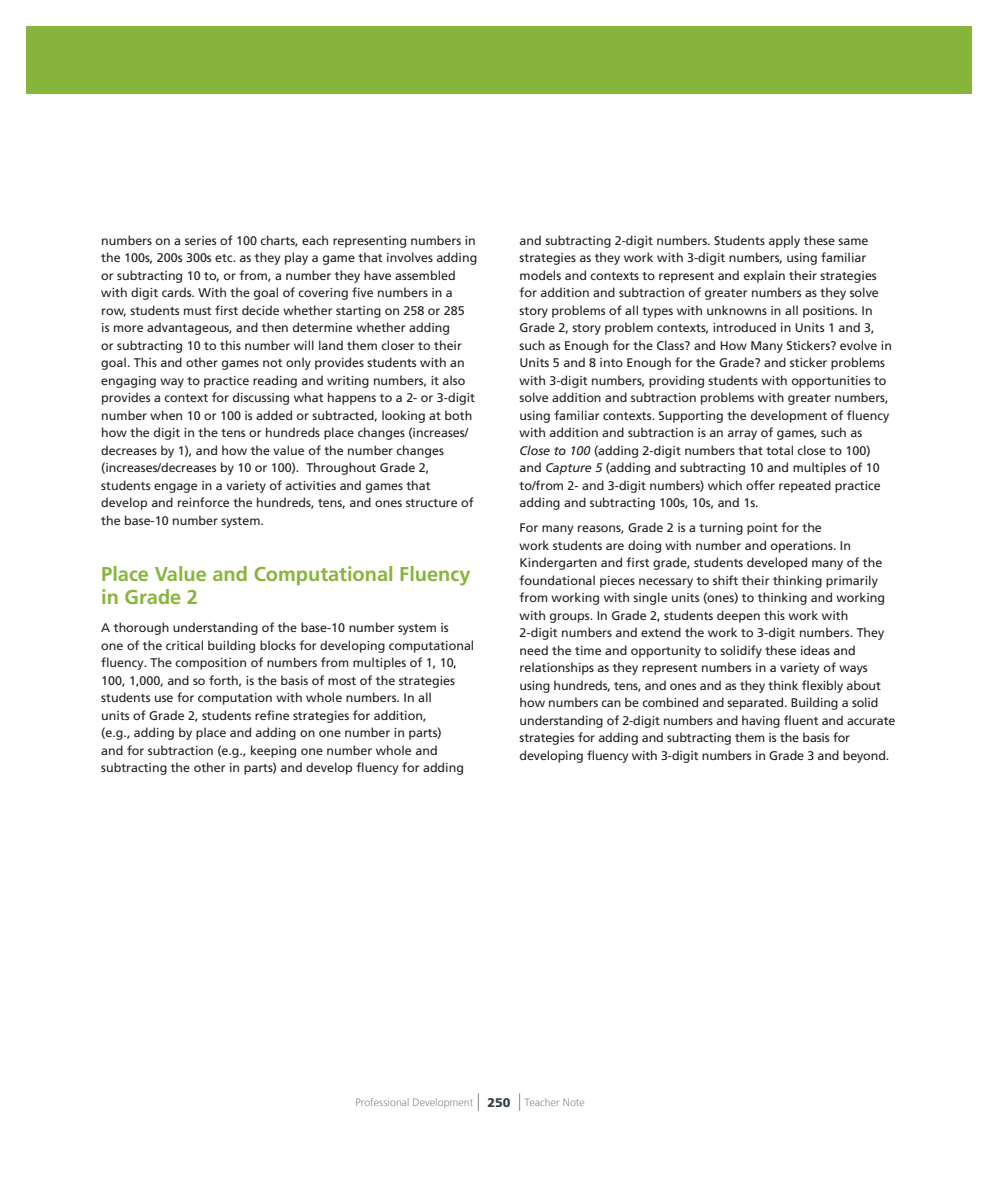
<style>
.page{position:relative;width:998px;height:1184px;background:#fff}
.page>*{position:absolute;margin:0;border:0;box-sizing:border-box;transform-origin:0 0}
.t1{font:700 20px/22.5px "Frutiger LT Com";color:#87b53b}
.t2{font:12.5px/17.5px "Frutiger LT Com";color:#231f20}
.t3{font:300 10.62px "Frutiger LT Com";letter-spacing:.005em;color:#828a8f}
.s1{font-style:italic}
.s2{font-weight:900;font-size:12.5px;color:#313f4d}
</style>
<div class="page">
<div style="left:26px;top:26px;width:945px;height:68px;background:#87b53b"></div>
<svg style="left:478px;top:1093px;width:1px;height:17px"></svg>
<svg style="left:519px;top:1093px;width:1px;height:17px"></svg>
<p class="t2" style="left:101px;top:231px;width:377px">numbers on a series of 100 charts, each representing numbers in the 100s, 200s 300s etc. as they play a game that involves adding or subtracting 10 to, or from, a number they have assembled with digit cards. With the goal of covering five numbers in a row, students must first decide whether starting on 258 or 285<br>is more advantageous, and then determine whether adding<br>or subtracting 10 to this number will land them closer to their goal. This and other games not only provides students with an engaging way to practice reading and writing numbers, it also provides a context for discussing what happens to a 2- or 3-digit number when 10 or 100 is added or subtracted, looking at both how the digit in the tens or hundreds place changes (increases/ decreases by 1), and how the value of the number changes (increases/decreases by 10 or 100). Throughout Grade 2, students engage in a variety of activities and games that develop and reinforce the hundreds, tens, and ones structure of the base-10 number system.</p>
<h1 class="t1" style="left:101px;top:562px;width:370px">Place Value and Computational Fluency in Grade 2</h1>
<p class="t2" style="left:101px;top:619px;width:374px">A thorough understanding of the base-10 number system is<br>one of the critical building blocks for developing computational fluency. The composition of numbers from multiples of 1, 10, 100, 1,000, and so forth, is the basis of most of the strategies students use for computation with whole numbers. In all<br>units of Grade 2, students refine strategies for addition,<br>(e.g., adding by place and adding on one number in parts)<br>and for subtraction (e.g., keeping one number whole and subtracting the other in parts) and develop fluency for adding</p>
<p class="t2" style="left:519px;top:231px;width:374px">and subtracting 2-digit numbers. Students apply these same strategies as they work with 3-digit numbers, using familiar models and contexts to represent and explain their strategies for addition and subtraction of greater numbers as they solve story problems of all types with unknowns in all positions. In Grade 2, story problem contexts, introduced in Units 1 and 3, such as Enough for the Class? and How Many Stickers? evolve in Units 5 and 8 into Enough for the Grade? and sticker problems with 3-digit numbers, providing students with opportunities to solve addition and subtraction problems with greater numbers, using familiar contexts. Supporting the development of fluency with addition and subtraction is an array of games, such as <span class="s1">Close to 100</span> (adding 2-digit numbers that total close to 100) and <span class="s1">Capture 5</span> (adding and subtracting 10 and multiples of 10 to/from 2- and 3-digit numbers) which offer repeated practice adding and subtracting 100s, 10s, and 1s.</p>
<p class="t2" style="left:519px;top:519px;width:377px">For many reasons, Grade 2 is a turning point for the<br>work students are doing with number and operations. In Kindergarten and first grade, students developed many of the foundational pieces necessary to shift their thinking primarily from working with single units (ones) to thinking and working with groups. In Grade 2, students deepen this work with<br>2-digit numbers and extend the work to 3-digit numbers. They need the time and opportunity to solidify these ideas and relationships as they represent numbers in a variety of ways using hundreds, tens, and ones and as they think flexibly about how numbers can be combined and separated. Building a solid understanding of 2-digit numbers and having fluent and accurate strategies for adding and subtracting them is the basis for developing fluency with 3-digit numbers in Grade 3 and beyond.</p>
<p class="t3" style="left:355px;top:1095px;width:231px">Professional Development <span class="s2">250</span> Teacher Note</p>
</div>
